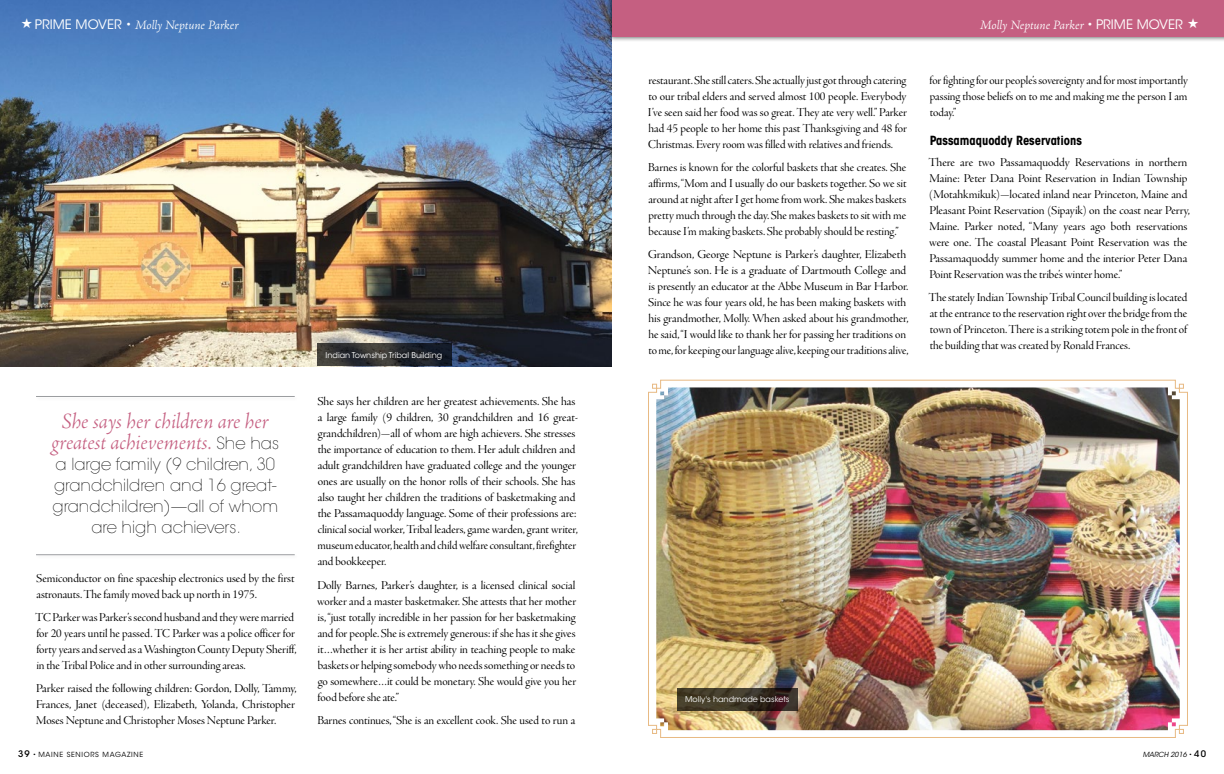
<style>
.page{position:relative;width:1224px;height:774px;background:#fff}
.page>*{position:absolute;margin:0;border:0;box-sizing:border-box;transform-origin:0 0}
.t1{font:22.5px/21.2px "Adobe Jenson Pro Lt It Subh";letter-spacing:-.005em;color:#c55f81;text-align:center}
.t2{font:200 16.6px/21.2px "ITC Avant Garde Std";color:#000;text-align:center}
.t3{font:italic 300 13px "Adobe Jenson Pro";letter-spacing:-.005em;color:#fff}
.t4{font:12.5px/16px "Adobe Jenson Pro Disp";letter-spacing:-.005em;color:#000}
.t5{font:700 condensed 12.5px "ITC Avant Garde Std";color:#000}
.t6{font:8px "ITC Avant Garde Std";color:#fff}
.t7{font:7px "ITC Avant Garde Std";letter-spacing:.1em;color:#000}
.t8{font:italic 7px "ITC Avant Garde Std";color:#000}
.s1{font-family:"ITC Avant Garde Std";font-weight:400;font-style:normal}
.s2{font-family:"ITC Avant Garde Std";font-weight:200;font-size:16.6px;color:#000}
.s3{font-weight:500;font-size:9px}
.s4{font-style:normal}
.s5{font-weight:500;font-style:normal;font-size:9px}
</style>
<div class="page">
<img style="left:0;top:0;width:612px;height:366px">
<div style="left:606px;top:0;width:618px;height:42px;background:#000;opacity:.75"></div>
<div style="left:612px;top:0;width:612px;height:36px;background:#c55f81"></div>
<img style="left:648px;top:379px;width:540px;height:359px">
<div style="left:35px;top:395px;width:264px;height:6px;background:#fbfbfb"></div>
<hr style="left:36px;top:396px;width:259px;height:1px;background:#9d9fa2">
<div style="left:35px;top:553px;width:264px;height:7px;background:#000;opacity:.33"></div>
<hr style="left:36px;top:555px;width:259px;height:1px;background:#9d9fa2">
<svg style="left:317px;top:344px;width:135px;height:22px;background:#2a2c2f"></svg>
<svg style="left:677px;top:688px;width:121px;height:22px;background:#3c3225"></svg>
<svg style="left:22px;top:18px;width:10px;height:10px"></svg>
<p class="t3" style="left:35px;top:17px;width:205px"><span class="s1">PRIME MOVER •</span> Molly Neptune Parker</p>
<p class="t3" style="left:980px;top:17px;width:204px">Molly Neptune Parker <span class="s1">• PRIME MOVER</span></p>
<h1 class="t1" style="left:52px;top:411px;width:229px">She says her children are her greatest achievements. <span class="s2">She has</span></h1>
<h2 class="t2" style="left:53px;top:454px;width:227px">a large family (9 children, 30 grandchildren and 16 great&shy;grandchildren)—all of whom are high achievers.</h2>
<p class="t4" style="left:36px;top:570px;width:260px">Semiconductor on fine spaceship electronics used by the first astronauts. The family moved back up north in 1975.</p>
<p class="t4" style="left:35px;top:609px;width:263px">TC Parker was Parker’s second husband and they were married for 20 years until he passed. TC Parker was a police officer for forty years and served as a Washington County Deputy Sheriff, in the Tribal Police and in other surrounding areas.</p>
<p class="t4" style="left:36px;top:681px;width:262px">Parker raised the following children: Gordon, Dolly, Tammy,<br>Frances, Janet (deceased), Elizabeth, Yolanda, Christopher<br>Moses Neptune and Christopher Moses Neptune Parker.</p>
<p class="t6" style="left:326px;top:350px;width:118px">Indian Township Tribal Building</p>
<p class="t4" style="left:318px;top:394px;width:262px">She says her children are her greatest achievements. She has a large family (9 children, 30 grandchildren and 16 great&shy;grandchildren)—all of whom are high achievers. She stresses the importance of education to them. Her adult children and adult grandchildren have graduated college and the younger ones are usually on the honor rolls of their schools. She has also taught her children the traditions of basketmaking and the Passamaquoddy language. Some of their professions are: clinical social worker, Tribal leaders, game warden, grant writer, museum educator, health and child welfare consultant, firefighter and bookkeeper.</p>
<p class="t4" style="left:317px;top:577px;width:261px;text-align:justify">Dolly Barnes, Parker’s daughter, is a licensed clinical social worker and a master basketmaker. She attests that her mother is, “just totally incredible in her passion for her basketmaking and for people. She is extremely generous: if she has it she gives it…whether it is her artist ability in teaching people to make baskets or helping somebody who needs something or needs to go somewhere…it could be monetary. She would give you her food before she ate.”</p>
<p class="t4" style="left:317px;top:712px;width:260px">Barnes continues, “She is an excellent cook. She used to run a</p>
<p class="t4" style="left:648px;top:72px;width:261px;text-align:justify">restaurant. She still caters. She actually just got through catering to our tribal elders and served almost 100 people. Everybody I’ve seen said her food was so great. They ate very well.” Parker had 45 people to her home this past Thanksgiving and 48 for Christmas. Every room was filled with relatives and friends.</p>
<p class="t4" style="left:648px;top:159px;width:260px;text-align:justify">Barnes is known for the colorful baskets that she creates. She affirms, “Mom and I usually do our baskets together. So we sit around at night after I get home from work. She makes baskets pretty much through the day. She makes baskets to sit with me because I’m making baskets. She probably should be resting.”</p>
<p class="t4" style="left:648px;top:246px;width:262px">Grandson, George Neptune is Parker’s daughter, Elizabeth Neptune’s son. He is a graduate of Dartmouth College and is presently an educator at the Abbe Museum in Bar Harbor.<br>Since he was four years old, he has been making baskets with his grandmother, Molly. When asked about his grandmother, he said, “I would like to thank her for passing her traditions on to me, for keeping our language alive, keeping our traditions alive,</p>
<p class="t4" style="left:930px;top:72px;width:260px;text-align:justify">for fighting for our people’s sovereignty and for most importantly passing those beliefs on to me and making me the person I am today.”</p>
<p class="t5" style="left:930px;top:132px;width:154px">Passamaquoddy Reservations</p>
<p class="t4" style="left:928px;top:154px;width:263px">There are two Passamaquoddy Reservations in northern Maine: Peter Dana Point Reservation in Indian Township (Motahkmikuk)—located inland near Princeton, Maine and Pleasant Point Reservation (Sipayik) on the coast near Perry, Maine. Parker noted, “Many years ago both reservations were one. The coastal Pleasant Point Reservation was the Passamaquoddy summer home and the interior Peter Dana Point Reservation was the tribe’s winter home.”</p>
<p class="t4" style="left:928px;top:289px;width:260px;text-align:justify">The stately Indian Township Tribal Council building is located at the entrance to the reservation right over the bridge from the town of Princeton. There is a striking totem pole in the front of the building that was created by Ronald Frances.</p>
<p class="t6" style="left:685px;top:694px;width:106px">Molly's handmade baskets</p>
<p class="t7" style="left:18px;top:750px;width:127px"><span class="s3">39</span> • MAINE SENIORS MAGAZINE</p>
<p class="t8" style="left:1143px;top:750px;width:65px">MARCH 2016 <span class="s4">•</span> <span class="s5">40</span></p>
</div>
